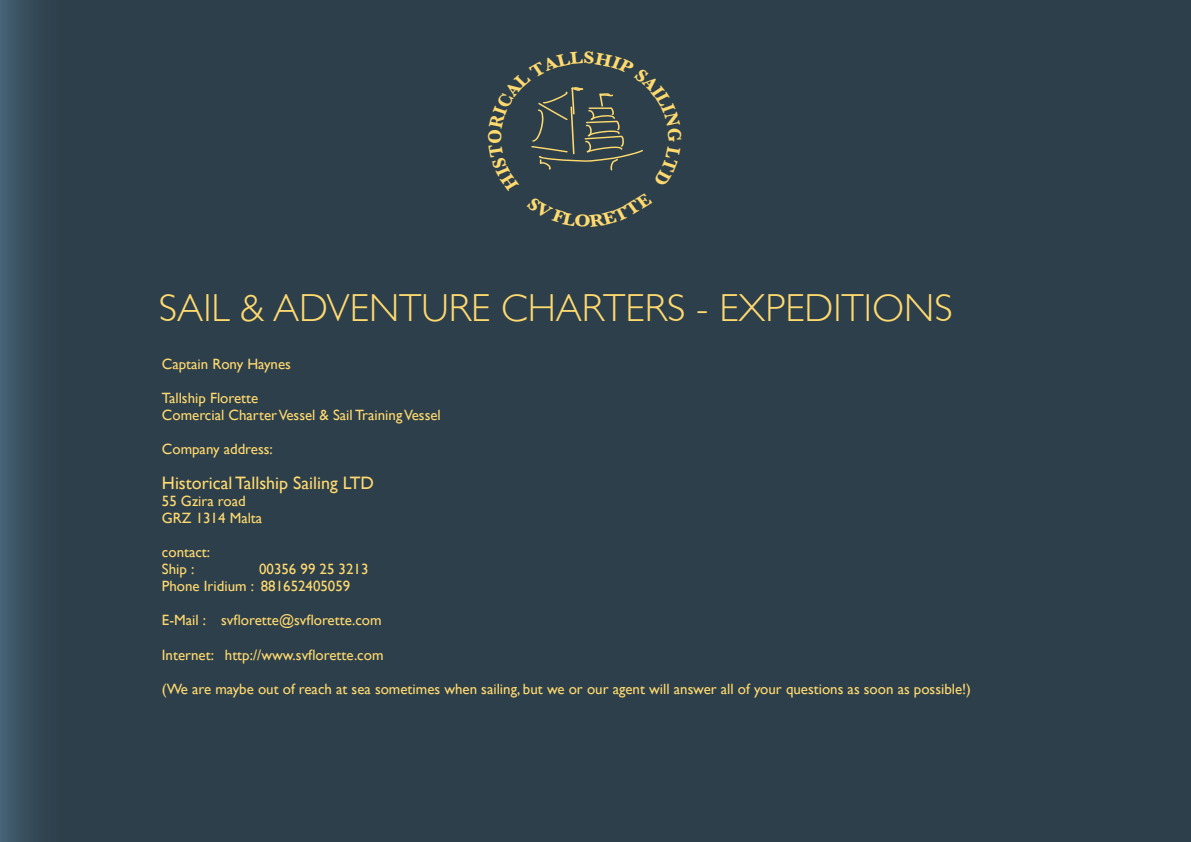
<style>
.page{position:relative;width:1191px;height:842px;background:#2d3f4b}
.page>*{position:absolute;margin:0;border:0;box-sizing:border-box;transform-origin:0 0}
.t1{font:300 39.1px "Gill Sans";color:#ffda6f}
.t2{font:18px "Gill Sans";color:#ffda6f}
.t3{font:14.9px/17.1px "Gill Sans";color:#ffda6f}
</style>
<div class="page">
<div style="left:488px;top:51px;width:194px;height:176px;background:#2d3f4b"></div>
<h1 class="t1" style="left:159px;top:294px;width:795px">SAIL &amp; ADVENTURE CHARTERS - EXPEDITIONS</h1>
<p class="t3" style="left:162px;top:357px;width:130px">Captain Rony Haynes</p>
<p class="t3" style="left:162px;top:391px;width:280px">Tallship Florette<br>Comercial Charter Vessel &amp; Sail Training Vessel</p>
<p class="t3" style="left:162px;top:442px;width:112px">Company address:</p>
<p class="t2" style="left:162px;top:476px;width:214px">Historical Tallship Sailing LTD</p>
<p class="t3" style="left:162px;top:494px;width:102px">55 Gzira road<br>GRZ 1314 Malta</p>
<p class="t3" style="left:162px;top:545px;width:50px">contact:<br>Ship :</p>
<p class="t3" style="left:162px;top:562px;width:208px;text-indent:97px">00356 99 25 3213<br>Phone Iridium : 881652405059</p>
<p class="t3" style="left:162px;top:613px;width:221px">E-Mail : svflorette@svflorette.com</p>
<p class="t3" style="left:162px;top:648px;width:223px">Internet: http://www.svflorette.com</p>
<p class="t3" style="left:162px;top:682px;width:810px">(We are maybe out of reach at sea sometimes when sailing, but we or our agent will answer all of your questions as soon as possible!)</p>
</div>
